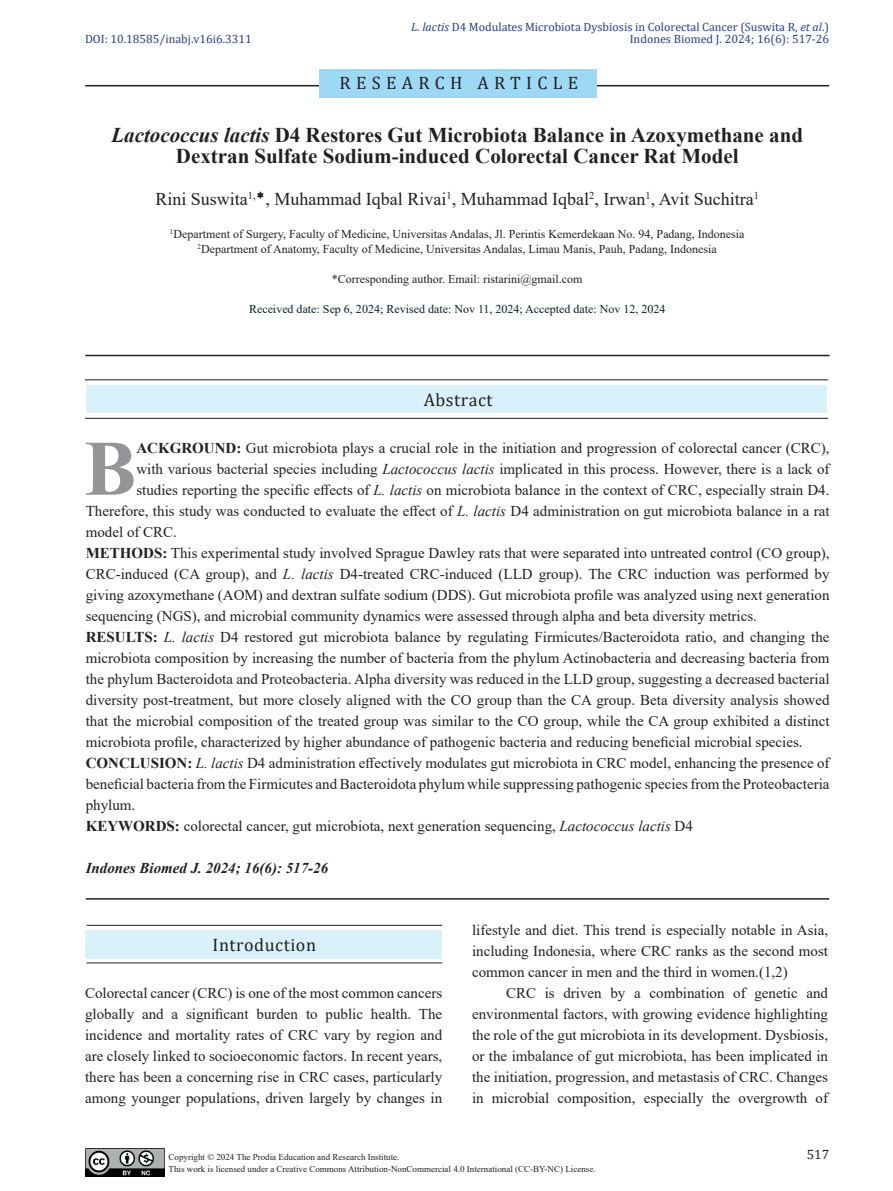
<style>
.page{position:relative;width:893px;height:1191px;background:#fff}
.page>*{position:absolute;margin:0;border:0;box-sizing:border-box;transform-origin:0 0}
.Drop_caps{font:700 78.45px "Times New Roman";color:#939598}
.Title_of_Article{font:700 21px "Times New Roman";color:#231f20}
.Author_s{font:18px "Times New Roman";color:#231f20}
.Content_Separator{font:18px "Cambria";letter-spacing:.03em;color:#231f20}
.Content_Separator-2{font:18px "Cambria";letter-spacing:.3em;color:#231f20}
.Abstract{font:15px/21px "Times New Roman";color:#231f20;text-align:justify}
.Body_Text{font:15px/21px "Times New Roman";color:#231f20;text-align:justify}
.Drop_caps-2{font:15px "Times New Roman";color:#231f20}
.Abstract-2{font:italic 700 15px "Times New Roman";color:#231f20}
.t1{font:13.5px "Cambria";color:#231f20}
.Affiliation{font:12px "Times New Roman";color:#231f20}
.t2{font:12px "Cambria";color:#253f8e}
.Affiliation-2{font:12px "Times New Roman";color:#072127}
.Body_Text-2{font:9px "Times New Roman";color:#231f20}
.s1{font-style:italic}
.s2{font-weight:700}
</style>
<div class="page">
<hr style="left:85px;top:85px;width:744px;height:1px;background:#231f20">
<div style="left:319px;top:69px;width:277px;height:28px;background:#9dd8f5"></div>
<hr style="left:85px;top:355px;width:745px;height:1px;background:#231f20">
<hr style="left:86px;top:898px;width:743px;height:1px;background:#231f20">
<hr style="left:85px;top:379px;width:743px;height:1px;background:#231f20">
<hr style="left:85px;top:418px;width:743px;height:1px;background:#231f20">
<div style="left:86px;top:385px;width:740px;height:27px;background:#d9f1fb"></div>
<hr style="left:86px;top:925px;width:356px;height:1px;background:#231f20">
<hr style="left:86px;top:962px;width:356px;height:1px;background:#231f20">
<div style="left:86px;top:930px;width:356px;height:28px;background:#d9f1fb"></div>
<img style="left:85px;top:1148px;width:79px;height:28px">
<p class="t2" style="left:411px;top:19px;width:420px"><span class="s1">L. lactis</span> D4 Modulates Microbiota Dysbiosis in Colorectal Cancer (Suswita R, <span class="s1">et al</span>.)</p>
<p class="t2" style="left:85px;top:31px;width:168px">DOI: 10.18585/inabj.v16i6.3311</p>
<p class="t2" style="left:630px;top:31px;width:201px">Indones Biomed J. 2024; 16(6): 517-26</p>
<p class="Content_Separator-2" style="left:340px;top:72px;width:240px">RESEARCH ARTICLE</p>
<p class="Title_of_Article" style="left:111px;top:120px;width:693px"><span class="s1">Lactococcus lactis</span> D4 Restores Gut Microbiota Balance in Azoxymethane and</p>
<p class="Title_of_Article" style="left:176px;top:141px;width:564px">Dextran Sulfate Sodium-induced Colorectal Cancer Rat Model</p>
<p class="Author_s" style="left:155px;top:186px;width:605px">Rini Suswita<sup>1,</sup> , Muhammad Iqbal Rivai<sup>1</sup>, Muhammad Iqbal<sup>2</sup>, Irwan<sup>1</sup>, Avit Suchitra<sup>1</sup></p>
<p class="Affiliation" style="left:170px;top:225px;width:576px"><sup>1</sup>Department of Surgery, Faculty of Medicine, Universitas Andalas, Jl. Perintis Kemerdekaan No. 94, Padang, Indonesia</p>
<p class="Affiliation" style="left:198px;top:240px;width:521px"><sup>2</sup>Department of Anatomy, Faculty of Medicine, Universitas Andalas, Limau Manis, Pauh, Padang, Indonesia</p>
<p class="Affiliation" style="left:332px;top:270px;width:252px">*Corresponding author. Email: ristarini@gmail.com</p>
<p class="Affiliation-2" style="left:249px;top:300px;width:418px">Received date: Sep 6, 2024; Revised date: Nov 11, 2024; Accepted date: Nov 12, 2024</p>
<p class="Content_Separator" style="left:424px;top:389px;width:70px">Abstract</p>
<p class="Drop_caps" style="left:84px;top:412px;width:54px">B</p>
<p class="Drop_caps-2" style="left:136px;top:437px;width:695px"><span class="s2">ACKGROUND:</span> Gut microbiota plays a crucial role in the initiation and progression of colorectal cancer (CRC),</p>
<p class="Drop_caps-2" style="left:136px;top:458px;width:695px">with various bacterial species including <span class="s1">Lactococcus lactis</span> implicated in this process. However, there is a lack of</p>
<p class="Drop_caps-2" style="left:136px;top:479px;width:695px">studies reporting the specific effects of <span class="s1">L. lactis</span> on microbiota balance in the context of CRC, especially strain D4.</p>
<p class="Drop_caps-2" style="left:86px;top:500px;width:745px">Therefore, this study was conducted to evaluate the effect of <span class="s1">L. lactis</span> D4 administration on gut microbiota balance in a rat</p>
<p class="Drop_caps-2" style="left:86px;top:521px;width:93px">model of CRC.</p>
<p class="Abstract" style="left:86px;top:542px;width:745px"><span class="s2">METHODS:</span> This experimental study involved Sprague Dawley rats that were separated into untreated control (CO group), CRC-induced (CA group), and <span class="s1">L. lactis</span> D4-treated CRC-induced (LLD group). The CRC induction was performed by giving azoxymethane (AOM) and dextran sulfate sodium (DDS). Gut microbiota profile was analyzed using next generation sequencing (NGS), and microbial community dynamics were assessed through alpha and beta diversity metrics.</p>
<p class="Abstract" style="left:86px;top:626px;width:745px"><span class="s2">RESULTS:</span> <span class="s1">L. lactis</span> D4 restored gut microbiota balance by regulating Firmicutes/Bacteroidota ratio, and changing the microbiota composition by increasing the number of bacteria from the phylum Actinobacteria and decreasing bacteria from the phylum Bacteroidota and Proteobacteria. Alpha diversity was reduced in the LLD group, suggesting a decreased bacterial diversity post-treatment, but more closely aligned with the CO group than the CA group. Beta diversity analysis showed that the microbial composition of the treated group was similar to the CO group, while the CA group exhibited a distinct microbiota profile, characterized by higher abundance of pathogenic bacteria and reducing beneficial microbial species.</p>
<p class="Abstract" style="left:86px;top:752px;width:745px"><span class="s2">CONCLUSION:</span> <span class="s1">L. lactis</span> D4 administration effectively modulates gut microbiota in CRC model, enhancing the presence of beneficial bacteria from the Firmicutes and Bacteroidota phylum while suppressing pathogenic species from the Proteobacteria phylum.</p>
<p class="Abstract" style="left:86px;top:815px;width:609px"><span class="s2">KEYWORDS:</span> colorectal cancer, gut microbiota, next generation sequencing, <span class="s1">Lactococcus lactis</span> D4</p>
<p class="Abstract-2" style="left:86px;top:857px;width:244px">Indones Biomed J. 2024; 16(6): 517-26</p>
<p class="Content_Separator" style="left:213px;top:934px;width:105px">Introduction</p>
<p class="Body_Text" style="left:85px;top:982px;width:359px">Colorectal cancer (CRC) is one of the most common cancers globally and a significant burden to public health. The incidence and mortality rates of CRC vary by region and are closely linked to socioeconomic factors. In recent years, there has been a concerning rise in CRC cases, particularly among younger populations, driven largely by changes in</p>
<p class="Body_Text" style="left:472px;top:919px;width:358px">lifestyle and diet. This trend is especially notable in Asia, including Indonesia, where CRC ranks as the second most common cancer in men and the third in women.(1,2)</p>
<p class="Body_Text" style="left:472px;top:982px;width:358px;text-indent:34px">CRC is driven by a combination of genetic and environmental factors, with growing evidence highlighting the role of the gut microbiota in its development. Dysbiosis, or the imbalance of gut microbiota, has been implicated in the initiation, progression, and metastasis of CRC. Changes in microbial composition, especially the overgrowth of</p>
<p class="Body_Text-2" style="left:169px;top:1150px;width:232px">Copyright © 2024 The Prodia Education and Research Institute.</p>
<p class="Body_Text-2" style="left:169px;top:1162px;width:428px">This work is licensed under a Creative Commons Attribution-NonCommercial 4.0 International (CC-BY-NC) License.</p>
<p class="t1" style="left:807px;top:1146px;width:24px">517</p>
</div>
